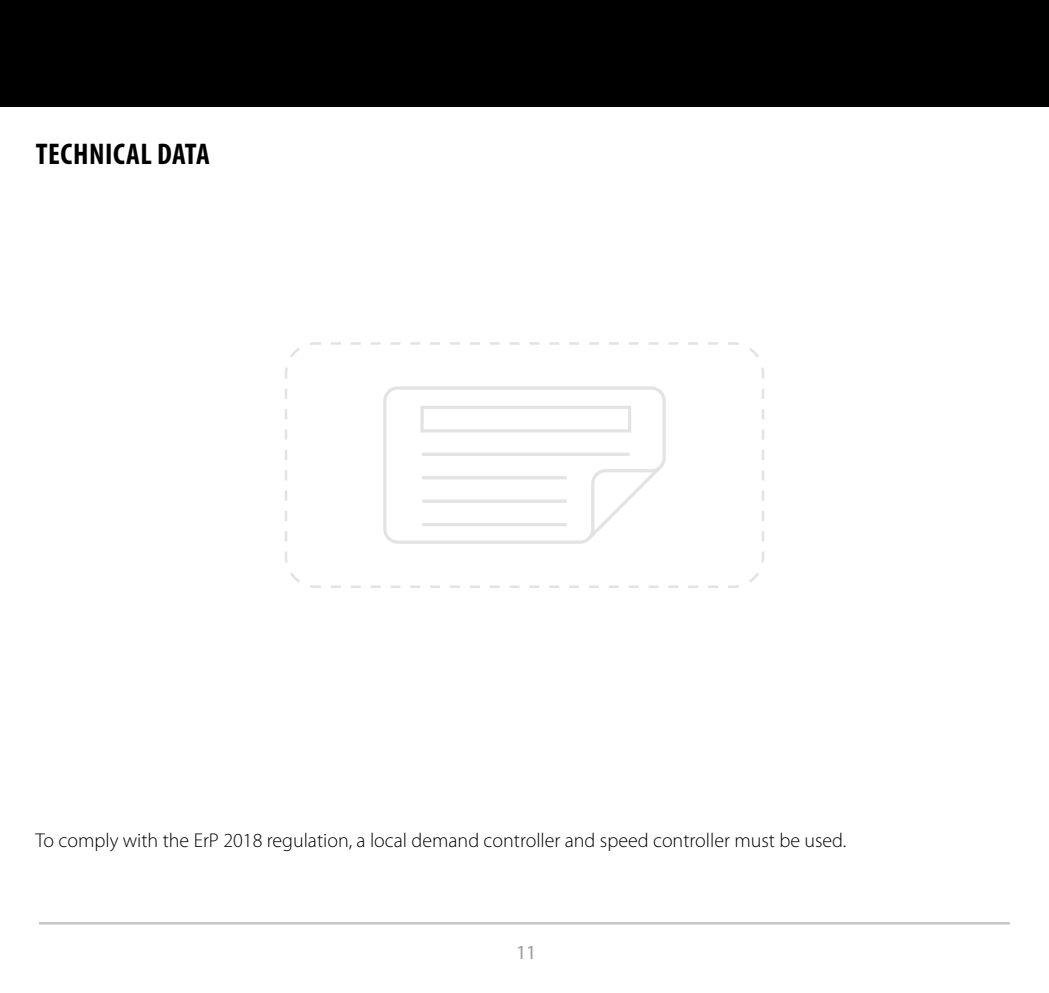
<style>
.page{position:relative;width:1049px;height:993px;background:#fff}
.page>*{position:absolute;margin:0;border:0;box-sizing:border-box;transform-origin:0 0}
.t1{font:700 condensed 30px "Myriad Pro";letter-spacing:.02em;color:#000}
.t2{font:300 20px "Myriad Pro";color:#000}
.t3{font:20px "Myriad Pro";color:#9d9d9c}
</style>
<div class="page">
<div style="left:0;top:0;width:1049px;height:106px;background:#000"></div>
<hr style="left:39px;top:921px;width:971px;height:3px;background:#c6c6c6">
<svg style="left:285px;top:342px;width:479px;height:246px"></svg>
<h1 class="t1" style="left:36px;top:135px;width:176px">TECHNICAL DATA</h1>
<p class="t2" style="left:35px;top:828px;width:812px">To comply with the ErP 2018 regulation, a local demand controller and speed controller must be used.</p>
<p class="t3" style="left:516px;top:939px;width:22px">11</p>
</div>
